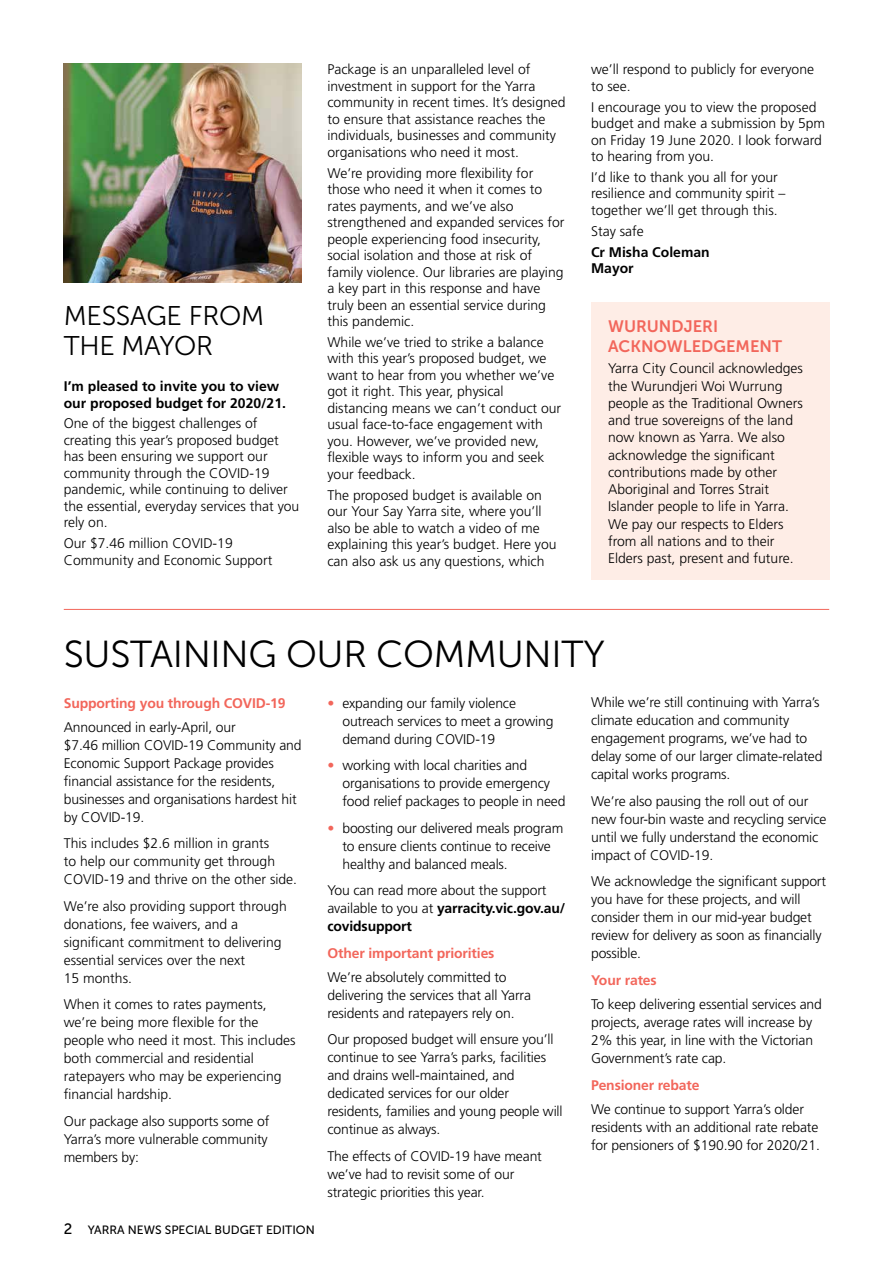
<style>
.page{position:relative;width:893px;height:1263px;background:#fff}
.page>*{position:absolute;margin:0;border:0;box-sizing:border-box;transform-origin:0 0}
.t1{font:37.5px "Museo Sans 300";letter-spacing:-.01em;color:#000}
.t2{font:27px/30px "Museo Sans 300";letter-spacing:-.01em;color:#000}
.t3{font:16.5px/19.8px "Museo Sans 700";color:#f2665b}
.t4{font:300 13.95px/18px "Frutiger LT Std";color:#000}
.t5{font:700 13.95px "Frutiger LT Std";letter-spacing:-.01em;color:#f2665b}
.t6{font:700 13.95px/16.5px "Frutiger LT Std";color:#000}
.t7{font:12px "Museo Sans 500";color:#000}
.s1{color:#f2665b}
.s2{font-weight:700}
.s3{font-size:15px}
</style>
<div class="page">
<div style="left:591px;top:303px;width:238px;height:277px;background:#feede6"></div>
<img style="left:64px;top:64px;width:238px;height:218px">
<hr style="left:64px;top:609px;width:765px;height:1px;background:#f2665b">
<h2 class="t2" style="left:64px;top:301px;width:202px">MESSAGE FROM<br>THE MAYOR</h2>
<p class="t6" style="left:64px;top:378px;width:224px">I’m pleased to invite you to view our proposed budget for 2020/21.</p>
<p class="t4" style="left:64px;top:415px;width:237px;line-height:16.5px">One of the biggest challenges of creating this year’s proposed budget has been ensuring we support our community through the COVID-19 pandemic, while continuing to deliver the essential, everyday services that you rely on.</p>
<p class="t4" style="left:64px;top:535px;width:210px;line-height:16.5px">Our $7.46 million COVID-19<br>Community and Economic Support</p>
<p class="t4" style="left:327px;top:61px;width:240px;line-height:16.5px">Package is an unparalleled level of investment in support for the Yarra community in recent times. It’s designed to ensure that assistance reaches the individuals, businesses and community organisations who need it most.</p>
<p class="t4" style="left:327px;top:165px;width:238px;line-height:16.5px">We’re providing more flexibility for those who need it when it comes to rates payments, and we’ve also strengthened and expanded services for people experiencing food insecurity, social isolation and those at risk of family violence. Our libraries are playing a key part in this response and have truly been an essential service during this pandemic.</p>
<p class="t4" style="left:327px;top:334px;width:235px;line-height:16.5px">While we’ve tried to strike a balance with this year’s proposed budget, we want to hear from you whether we’ve got it right. This year, physical distancing means we can’t conduct our usual face-to-face engagement with you. However, we’ve provided new, flexible ways to inform you and seek your feedback.</p>
<p class="t4" style="left:327px;top:487px;width:231px;line-height:16.5px">The proposed budget is available on our Your Say Yarra site, where you’ll also be able to watch a video of me explaining this year’s budget. Here you can also ask us any questions, which</p>
<p class="t4" style="left:591px;top:62px;width:224px;line-height:16.5px">we’ll respond to publicly for everyone to see.</p>
<p class="t4" style="left:591px;top:99px;width:236px;line-height:16.5px">I encourage you to view the proposed budget and make a submission by 5pm on Friday 19 June 2020. I look forward to hearing from you.</p>
<p class="t4" style="left:591px;top:169px;width:196px;line-height:16.5px">I’d like to thank you all for your resilience and community spirit – together we’ll get through this.</p>
<p class="t4" style="left:591px;top:222px;width:54px">Stay safe</p>
<p class="t6" style="left:591px;top:244px;width:120px">Cr Misha Coleman<br>Mayor</p>
<p class="t3" style="left:608px;top:316px;width:175px">WURUNDJERI<br>ACKNOWLEDGEMENT</p>
<p class="t4" style="left:608px;top:360px;width:196px;line-height:17.2px">Yarra City Council acknowledges the Wurundjeri Woi Wurrung people as the Traditional Owners and true sovereigns of the land now known as Yarra. We also acknowledge the significant contributions made by other<br>Aboriginal and Torres Strait<br>Islander people to life in Yarra.<br>We pay our respects to Elders from all nations and to their<br>Elders past, present and future.</p>
<h1 class="t1" style="left:64px;top:634px;width:543px">SUSTAINING OUR COMMUNITY</h1>
<p class="t5" style="left:64px;top:694px;width:223px">Supporting you through COVID-19</p>
<p class="t4" style="left:64px;top:718px;width:239px">Announced in early-April, our<br>$7.46 million COVID-19 Community and Economic Support Package provides financial assistance for the residents, businesses and organisations hardest hit by COVID-19.</p>
<p class="t4" style="left:64px;top:835px;width:235px">This includes $2.6 million in grants<br>to help our community get through<br>COVID-19 and thrive on the other side.</p>
<p class="t4" style="left:64px;top:897px;width:225px">We’re also providing support through donations, fee waivers, and a significant commitment to delivering essential services over the next<br>15 months.</p>
<p class="t4" style="left:64px;top:996px;width:233px">When it comes to rates payments, we’re being more flexible for the people who need it most. This includes both commercial and residential ratepayers who may be experiencing financial hardship.</p>
<p class="t4" style="left:64px;top:1112px;width:207px;text-align:justify">Our package also supports some of Yarra’s more vulnerable community members by:</p>
<p class="t4" style="left:342px;top:694px;width:212px;text-indent:-15px"><span class="s1">•</span> expanding our family violence outreach services to meet a growing demand during COVID-19</p>
<p class="t4" style="left:342px;top:756px;width:225px;text-indent:-15px"><span class="s1">•</span> working with local charities and organisations to provide emergency food relief packages to people in need</p>
<p class="t4" style="left:342px;top:819px;width:222px;text-indent:-15px"><span class="s1">•</span> boosting our delivered meals program to ensure clients continue to receive healthy and balanced meals.</p>
<p class="t4" style="left:327px;top:881px;width:239px">You can read more about the support available to you at <span class="s2">yarracity.vic.gov.au/ covidsupport</span></p>
<p class="t5" style="left:327px;top:944px;width:169px">Other important priorities</p>
<p class="t4" style="left:327px;top:968px;width:205px">We’re absolutely committed to delivering the services that all Yarra residents and ratepayers rely on.</p>
<p class="t4" style="left:327px;top:1031px;width:237px">Our proposed budget will ensure you’ll continue to see Yarra’s parks, facilities and drains well-maintained, and dedicated services for our older residents, families and young people will continue as always.</p>
<p class="t4" style="left:327px;top:1147px;width:216px">The effects of COVID-19 have meant we’ve had to revisit some of our strategic priorities this year.</p>
<p class="t4" style="left:591px;top:694px;width:233px">While we’re still continuing with Yarra’s climate education and community engagement programs, we’ve had to delay some of our larger climate-related capital works programs.</p>
<p class="t4" style="left:591px;top:792px;width:237px">We’re also pausing the roll out of our new four-bin waste and recycling service until we fully understand the economic impact of COVID-19.</p>
<p class="t4" style="left:591px;top:873px;width:237px">We acknowledge the significant support you have for these projects, and will consider them in our mid-year budget review for delivery as soon as financially possible.</p>
<p class="t5" style="left:591px;top:972px;width:67px">Your rates</p>
<p class="t4" style="left:591px;top:996px;width:232px">To keep delivering essential services and projects, average rates will increase by 2% this year, in line with the Victorian Government’s rate cap.</p>
<p class="t5" style="left:591px;top:1077px;width:110px">Pensioner rebate</p>
<p class="t4" style="left:591px;top:1101px;width:231px">We continue to support Yarra’s older residents with an additional rate rebate for pensioners of $190.90 for 2020/21.</p>
<p class="t7" style="left:64px;top:1223px;width:253px"><span class="s3">2</span> YARRA NEWS SPECIAL BUDGET EDITION</p>
</div>
